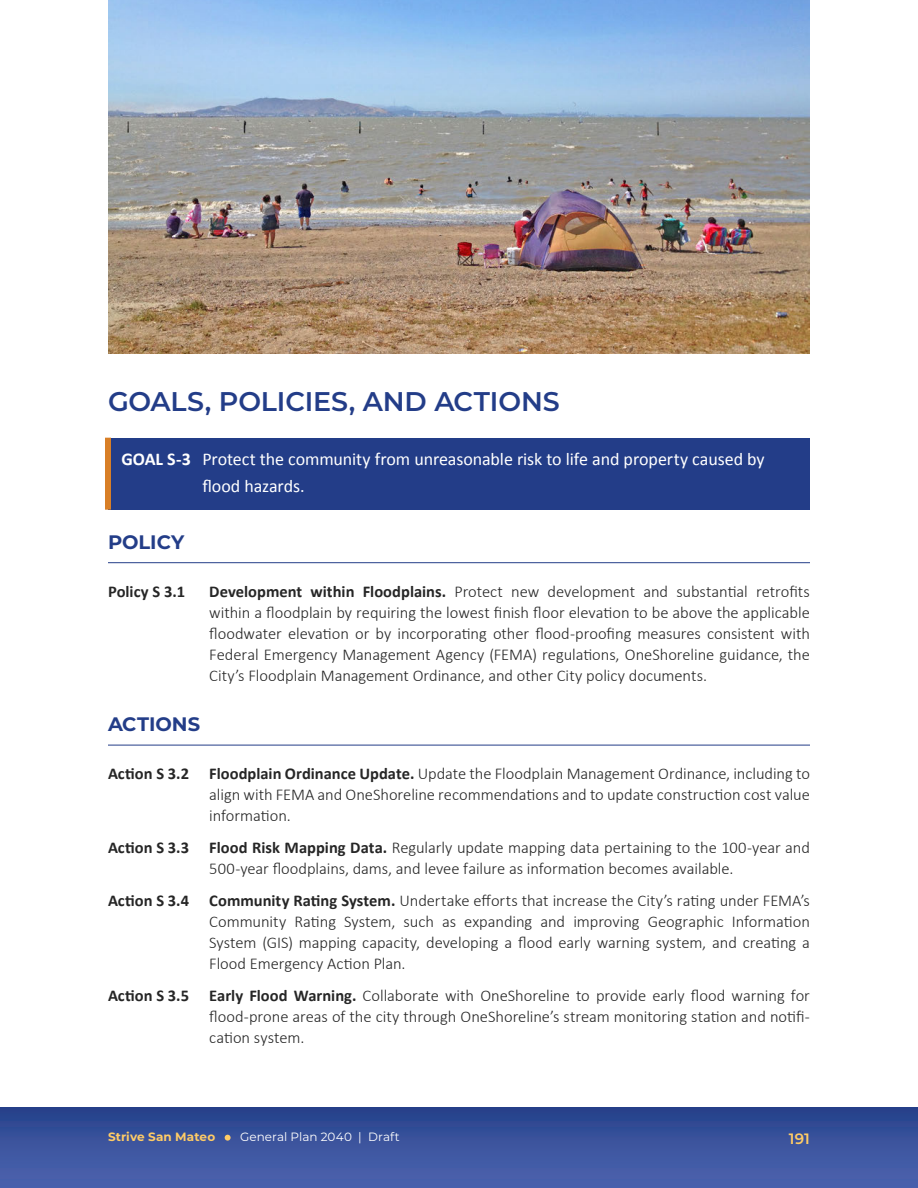
<style>
.page{position:relative;width:918px;height:1188px;background:#fff}
.page>*{position:absolute;margin:0;border:0;box-sizing:border-box;transform-origin:0 0}
.Heading_2{font:600 27px "Montserrat";letter-spacing:-.005em;color:#233d88}
.GOALS_POLICIES_ACTION{font:700 19.5px "Montserrat";color:#233d88}
.t1{font:18px/27px "Calibri";letter-spacing:-.005em;color:#fff}
.t2{font:300 16.5px/21px "Calibri";letter-spacing:-.005em;color:#262626;text-align:justify}
.t3{font:700 16.5px "Calibri";color:#262626}
.t4{font:600 15px "Montserrat";color:#fc6}
.t5{font:12px "Montserrat";letter-spacing:.005em;color:#fff}
.t6{font:700 12px "Montserrat";letter-spacing:.01em;color:#fc6}
.s1{font-weight:700}
</style>
<div class="page">
<div style="left:0;top:1107px;width:918px;height:81px;background:linear-gradient(to bottom,#28438c,#4e65b0)"></div>
<div style="left:108px;top:438px;width:702px;height:72px;background:#233d88"></div>
<div style="left:105px;top:438px;width:6px;height:72px;background:#d87f27"></div>
<hr style="left:108px;top:562px;width:702px;height:1px;background:#233d88">
<hr style="left:108px;top:745px;width:702px;height:1px;background:#233d88">
<img style="left:108px;top:0;width:702px;height:354px">
<svg style="left:225px;top:1135px;width:6px;height:6px"></svg>
<p class="Heading_2" style="left:108px;top:382px;width:453px">GOALS, POLICIES, AND ACTIONS</p>
<p class="t1" style="left:202px;top:445px;width:564px;text-indent:-81px"><span class="s1">GOAL S-3</span> Protect the community from unreasonable risk to life and property caused by flood hazards.</p>
<p class="GOALS_POLICIES_ACTION" style="left:108px;top:528px;width:78px">POLICY</p>
<p class="t3" style="left:108px;top:581px;width:79px">Policy S 3.1</p>
<p class="t2" style="left:209px;top:581px;width:602px"><span class="s1">Development within Floodplains.</span> Protect new development and substantial retrofits within a floodplain by requiring the lowest finish floor elevation to be above the applicable floodwater elevation or by incorporating other flood-proofing measures consistent with Federal Emergency Management Agency (FEMA) regulations, OneShoreline guidance, the City’s Floodplain Management Ordinance, and other City policy documents.</p>
<p class="GOALS_POLICIES_ACTION" style="left:108px;top:710px;width:94px">ACTIONS</p>
<p class="t2" style="left:209px;top:763px;width:602px;text-indent:-101px"><span class="s1">Action S 3.2 Floodplain Ordinance Update.</span> Update the Floodplain Management Ordinance, including to align with FEMA and OneShoreline recommendations and to update construction cost value information.</p>
<p class="t2" style="left:209px;top:837px;width:602px;text-indent:-101px"><span class="s1">Action S 3.3 Flood Risk Mapping Data.</span> Regularly update mapping data pertaining to the 100-year and<br>500-year floodplains, dams, and levee failure as information becomes available.</p>
<p class="t2" style="left:209px;top:890px;width:602px;text-indent:-101px"><span class="s1">Action S 3.4 Community Rating System.</span> Undertake efforts that increase the City’s rating under FEMA’s Community Rating System, such as expanding and improving Geographic Information System (GIS) mapping capacity, developing a flood early warning system, and creating a Flood Emergency Action Plan.</p>
<p class="t2" style="left:209px;top:984px;width:602px;text-indent:-101px"><span class="s1">Action S 3.5 Early Flood Warning.</span> Collaborate with OneShoreline to provide early flood warning for flood-prone areas of the city through OneShoreline’s stream monitoring station and notifi&shy;cation system.</p>
<p class="t6" style="left:108px;top:1128px;width:109px">Strive San Mateo</p>
<p class="t4" style="left:789px;top:1128px;width:23px">191</p>
<p class="t5" style="left:240px;top:1128px;width:161px">General Plan 2040 | Draft</p>
</div>
